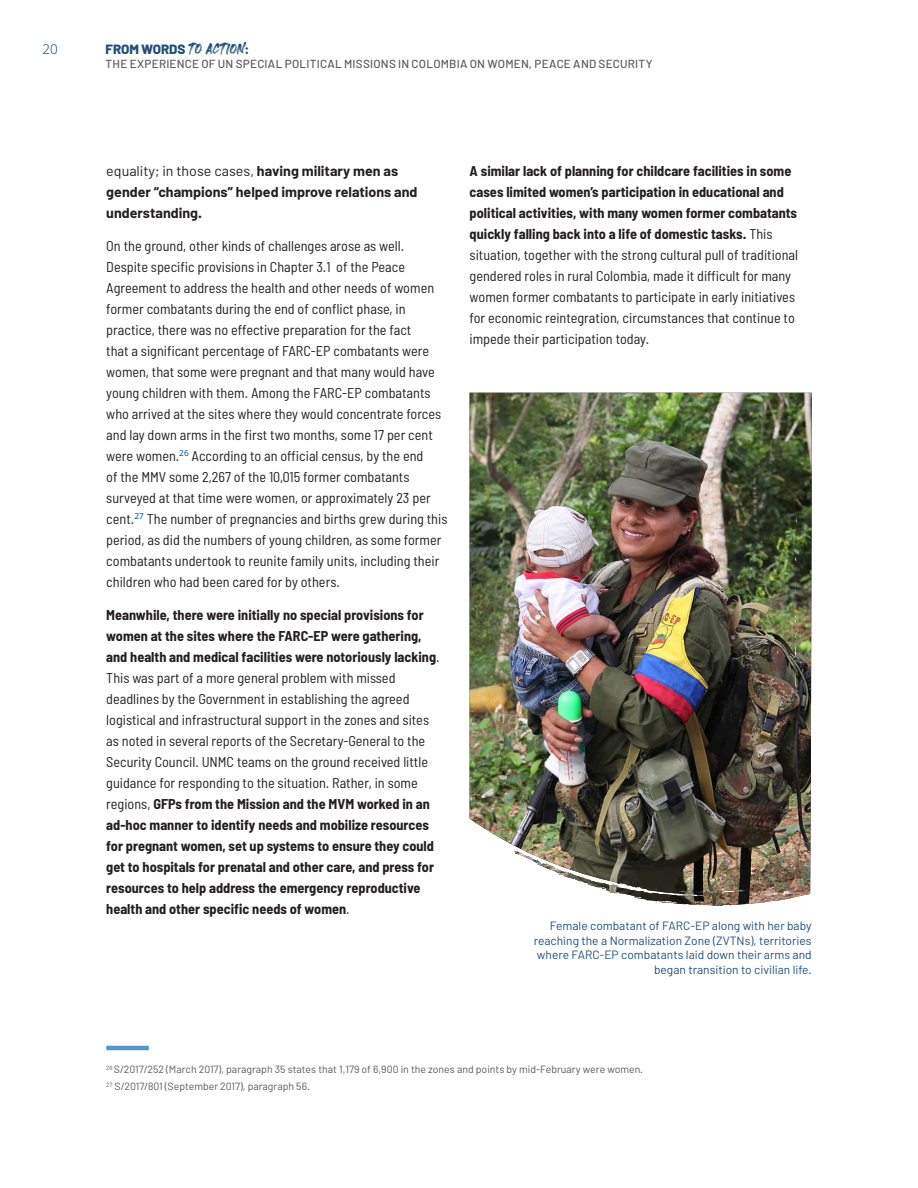
<style>
.page{position:relative;width:918px;height:1188px;background:#fff}
.page>*{position:absolute;margin:0;border:0;box-sizing:border-box;transform-origin:0 0}
.t1{font:semi-condensed 14.25px/21px "Barlow";color:#231f20}
.t2{font:700 semi-condensed 14.25px/21px "Barlow";color:#231f20}
.t3{font:700 14.25px/21px "Barlow";color:#231f20}
.t4{font:300 13.5px "Noto Sans";color:#1f4e79}
.t5{font:800 13.35px "Barlow";letter-spacing:-.005em;color:#1f4e79}
.t6{font:12px/14.4px "Barlow";color:#1f4e79;text-align:right}
.t7{font:500 11.7px "Barlow";letter-spacing:.02em;color:#595959}
.t8{font:10.5px/16.8px "Barlow";color:#595959}
.s1{font-family:"Heaters";font-weight:400;font-size:21.75px}
.s2{font-weight:400}
.s3{font-weight:700}
</style>
<div class="page">
<hr style="left:106px;top:1046px;width:43px;height:4px;background:#4f98d2">
<img style="left:633px;top:393px;width:179px;height:513px">
<img style="left:470px;top:393px;width:237px;height:503px">
<p class="t4" style="left:43px;top:39px;width:17px">20</p>
<p class="t5" style="left:106px;top:40px;width:145px">FROM WORDS <span class="s1">TO ACTION</span>:</p>
<p class="t7" style="left:106px;top:57px;width:549px">THE EXPERIENCE OF UN SPECIAL POLITICAL MISSIONS IN COLOMBIA ON WOMEN, PEACE AND SECURITY</p>
<p class="t3" style="left:106px;top:160px;width:313px"><span class="s2">equality; in those cases,</span> having military men as gender “champions” helped improve relations and understanding.</p>
<p class="t1" style="left:106px;top:235px;width:343px">On the ground, other kinds of challenges arose as well.<br>Despite specific provisions in Chapter 3.1 of the Peace Agreement to address the health and other needs of women former combatants during the end of conflict phase, in practice, there was no effective preparation for the fact<br>that a significant percentage of FARC-EP combatants were women, that some were pregnant and that many would have young children with them. Among the FARC-EP combatants who arrived at the sites where they would concentrate forces and lay down arms in the first two months, some 17 per cent were women.<sup>26</sup> According to an official census, by the end<br>of the MMV some 2,267 of the 10,015 former combatants surveyed at that time were women, or approximately 23 per cent.<sup>27</sup> The number of pregnancies and births grew during this period, as did the numbers of young children, as some former combatants undertook to reunite family units, including their children who had been cared for by others.</p>
<p class="t2" style="left:106px;top:604px;width:335px">Meanwhile, there were initially no special provisions for women at the sites where the FARC-EP were gathering, and health and medical facilities were notoriously lacking<span class="s2">.<br>This was part of a more general problem with missed deadlines by the Government in establishing the agreed logistical and infrastructural support in the zones and sites as noted in several reports of the Secretary-General to the Security Council. UNMC teams on the ground received little guidance for responding to the situation. Rather, in some regions,</span> GFPs from the Mission and the MVM worked in an ad-hoc manner to identify needs and mobilize resources for pregnant women, set up systems to ensure they could get to hospitals for prenatal and other care, and press for resources to help address the emergency reproductive health and other specific needs of women<span class="s2">.</span></p>
<p class="t1" style="left:470px;top:160px;width:330px"><span class="s3">A similar lack of planning for childcare facilities in some cases limited women’s participation in educational and political activities, with many women former combatants quickly falling back into a life of domestic tasks.</span> This situation, together with the strong cultural pull of traditional gendered roles in rural Colombia, made it difficult for many women former combatants to participate in early initiatives for economic reintegration, circumstances that continue to impede their participation today.</p>
<p class="t6" style="left:534px;top:919px;width:279px">Female combatant of FARC-EP along with her baby reaching the a Normalization Zone (ZVTNs), territories where FARC-EP combatants laid down their arms and began transition to civilian life.</p>
<p class="t8" style="left:106px;top:1061px;width:538px"><sup>26</sup> S/2017/252 (March 2017), paragraph 35 states that 1,179 of 6,900 in the zones and points by mid-February were women.<br><sup>27</sup> S/2017/801 (September 2017), paragraph 56.</p>
</div>
